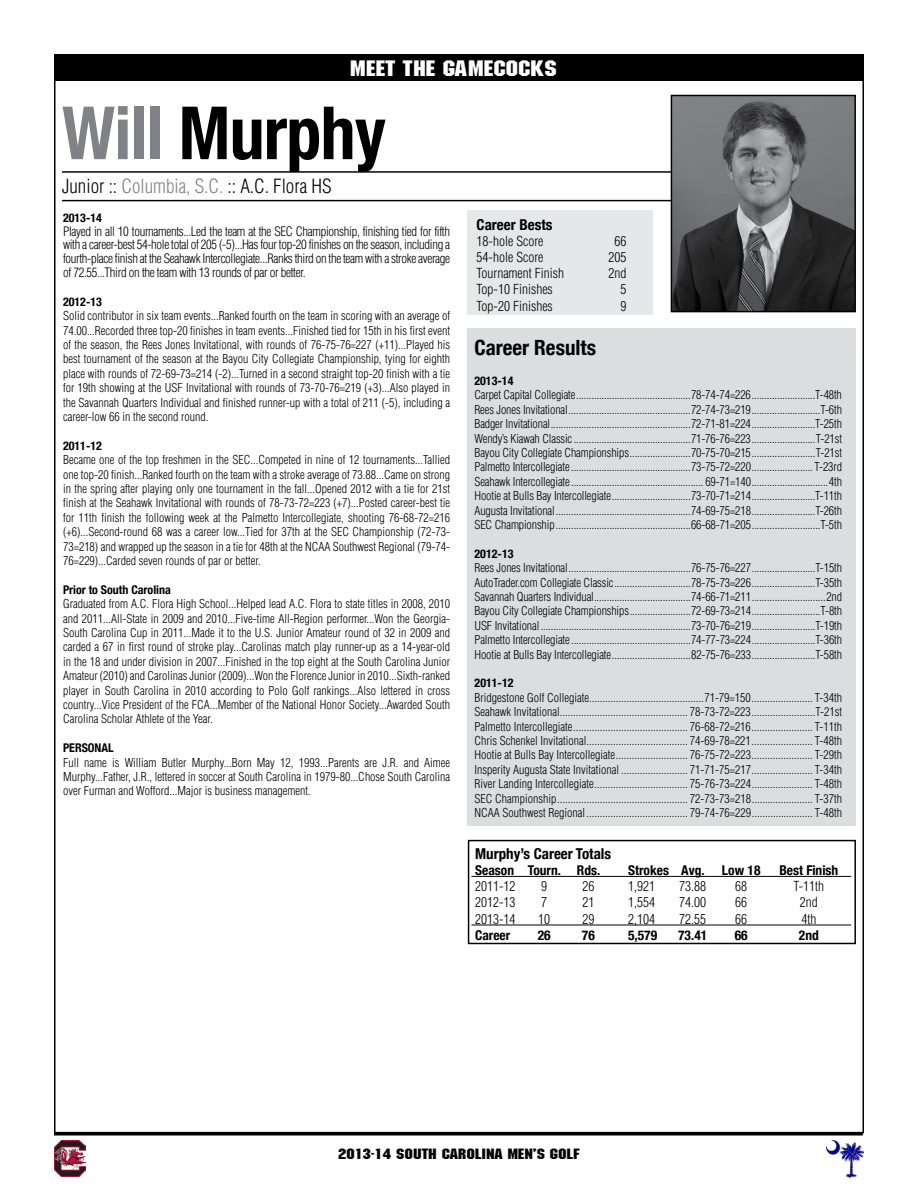
<style>
.page{position:relative;width:918px;height:1188px;background:#fff}
.page>*{position:absolute;margin:0;border:0;box-sizing:border-box;transform-origin:0 0}
.t1{font:700 condensed 73.5px "Helvetica Neue";letter-spacing:-.01em;color:#000;scale:.95 1}
.t2{font:27px "ATROX";color:#fff}
.t3{font:700 condensed 21px "Helvetica Neue";color:#000}
.t4{font:300 condensed 19.05px "Helvetica LT Std";color:#000}
.t5{font:18px "ATROX";color:#000}
.t6{font:700 condensed 15px "Helvetica Neue";color:#000}
.t7{font:300 condensed 13.5px "Helvetica LT Std";color:#000}
.t8{font:700 condensed 13.5px "Helvetica Neue";color:#000}
.t9{font:300 condensed 12.75px/13.8px "Helvetica LT Std";letter-spacing:-.025em;color:#000;text-align:justify}
.t10{font:300 condensed 12px/14.4px "Helvetica LT Std";color:#000;text-align:justify}
.t11{font:700 condensed 12px "Helvetica Neue";color:#000}
.s1{color:#808285}
</style>
<div class="page">
<svg style="left:54px;top:1133px;width:809px;height:3px;fill:#000"></svg>
<img style="left:827px;top:1140px;width:37px;height:37px">
<img style="left:54px;top:1140px;width:31px;height:36px">
<div style="left:55px;top:55px;width:808px;height:25px;background:#000"></div>
<div style="left:54px;top:54px;width:810px;height:27px;border:2px solid #000"></div>
<hr style="left:62px;top:171px;width:778px;height:2px;background:#000">
<hr style="left:62px;top:200px;width:775px;height:1px;background:#000">
<svg style="left:670px;top:94px;width:186px;height:219px"></svg>
<div style="left:468px;top:211px;width:185px;height:104px;background:#e6e7e8"></div>
<div style="left:468px;top:328px;width:388px;height:498px;background:#dcddde"></div>
<svg style="left:467px;top:839px;width:389px;height:106px"></svg>
<h2 class="t2" style="left:350px;top:54px;width:208px">meet the gamecocks</h2>
<h1 class="t1" style="left:62px;top:89px;width:342px"><span class="s1">Will</span> Murphy</h1>
<h3 class="t4" style="left:62px;top:175px;width:271px">Junior :: <span class="s1">Columbia, S.C.</span> :: A.C. Flora HS</h3>
<p class="t11" style="left:63px;top:211px;width:40px">2013-14</p>
<p class="t9" style="left:63px;top:224px;width:389px">Played in all 10 tournaments...Led the team at the SEC Championship, finishing tied for fifth with a career-best 54-hole total of 205 (-5)...Has four top-20 finishes on the season, including a fourth-place finish at the Seahawk Intercollegiate...Ranks third on the team with a stroke average of 72.55...Third on the team with 13 rounds of par or better.</p>
<p class="t11" style="left:63px;top:294px;width:40px">2012-13</p>
<p class="t10" style="left:63px;top:309px;width:389px">Solid contributor in six team events...Ranked fourth on the team in scoring with an average of 74.00...Recorded three top-20 finishes in team events...Finished tied for 15th in his first event of the season, the Rees Jones Invitational, with rounds of 76-75-76=227 (+11)...Played his best tournament of the season at the Bayou City Collegiate Championship, tying for eighth place with rounds of 72-69-73=214 (-2)...Turned in a second straight top-20 finish with a tie for 19th showing at the USF Invitational with rounds of 73-70-76=219 (+3)...Also played in the Savannah Quarters Individual and finished runner-up with a total of 211 (-5), including a career-low 66 in the second round.</p>
<p class="t11" style="left:63px;top:438px;width:40px">2011-12</p>
<p class="t10" style="left:63px;top:453px;width:389px">Became one of the top freshmen in the SEC...Competed in nine of 12 tournaments...Tallied one top-20 finish...Ranked fourth on the team with a stroke average of 73.88...Came on strong in the spring after playing only one tournament in the fall...Opened 2012 with a tie for 21st finish at the Seahawk Invitational with rounds of 78-73-72=223 (+7)...Posted career-best tie for 11th finish the following week at the Palmetto Intercollegiate, shooting 76-68-72=216 (+6)...Second-round 68 was a career low...Tied for 37th at the SEC Championship (72-73- 73=218) and wrapped up the season in a tie for 48th at the NCAA Southwest Regional (79-74- 76=229)...Carded seven rounds of par or better.</p>
<p class="t11" style="left:63px;top:582px;width:109px">Prior to South Carolina</p>
<p class="t10" style="left:63px;top:597px;width:389px">Graduated from A.C. Flora High School...Helped lead A.C. Flora to state titles in 2008, 2010 and 2011...All-State in 2009 and 2010...Five-time All-Region performer...Won the Georgia-South Carolina Cup in 2011...Made it to the U.S. Junior Amateur round of 32 in 2009 and carded a 67 in first round of stroke play...Carolinas match play runner-up as a 14-year-old in the 18 and under division in 2007...Finished in the top eight at the South Carolina Junior Amateur (2010) and Carolinas Junior (2009)...Won the Florence Junior in 2010...Sixth-ranked player in South Carolina in 2010 according to Polo Golf rankings...Also lettered in cross country...Vice President of the FCA...Member of the National Honor Society...Awarded South Carolina Scholar Athlete of the Year.</p>
<p class="t11" style="left:63px;top:741px;width:52px">PERSONAL</p>
<p class="t10" style="left:63px;top:755px;width:389px">Full name is William Butler Murphy...Born May 12, 1993...Parents are J.R. and Aimee Murphy...Father, J.R., lettered in soccer at South Carolina in 1979-80...Chose South Carolina over Furman and Wofford...Major is business management.</p>
<p class="t6" style="left:477px;top:215px;width:77px">Career Bests</p>
<p class="t7" style="left:477px;top:232px;width:68px">18-hole Score</p>
<p class="t7" style="left:615px;top:232px;width:13px">66</p>
<p class="t7" style="left:477px;top:249px;width:68px">54-hole Score</p>
<p class="t7" style="left:609px;top:249px;width:19px">205</p>
<p class="t7" style="left:477px;top:265px;width:89px">Tournament Finish</p>
<p class="t7" style="left:609px;top:265px;width:19px">2nd</p>
<p class="t7" style="left:477px;top:281px;width:78px">Top-10 Finishes</p>
<p class="t7" style="left:621px;top:281px;width:7px">5</p>
<p class="t7" style="left:477px;top:297px;width:78px">Top-20 Finishes</p>
<p class="t7" style="left:621px;top:297px;width:7px">9</p>
<h3 class="t3" style="left:474px;top:335px;width:123px">Career Results</h3>
<p class="t11" style="left:474px;top:374px;width:40px">2013-14</p>
<p class="t10" style="left:474px;top:388px;width:369px">Carpet Capital Collegiate.............................................78-74-74=226.........................T-48th Rees Jones Invitational................................................72-74-73=219...........................T-6th Badger Invitational.......................................................72-71-81=224.........................T-25th Wendy’s Kiawah Classic..............................................71-76-76=223.........................T-21st Bayou City Collegiate Championships........................70-75-70=215.........................T-21st Palmetto Intercollegiate...............................................73-75-72=220........................ T-23rd Seahawk Intercollegiate.................................................... 69-71=140..............................4th Hootie at Bulls Bay Intercollegiate...............................73-70-71=214.........................T-11th Augusta Invitational.....................................................74-69-75=218.........................T-26th SEC Championship.....................................................66-68-71=205...........................T-5th</p>
<p class="t11" style="left:475px;top:546px;width:40px">2012-13</p>
<p class="t10" style="left:475px;top:561px;width:369px">Rees Jones Invitational................................................76-75-76=227.........................T-15th AutoTrader.com Collegiate Classic..............................78-75-73=226.........................T-35th Savannah Quarters Individual......................................74-66-71=211.............................2nd Bayou City Collegiate Championships........................72-69-73=214...........................T-8th USF Invitational...........................................................73-70-76=219.........................T-19th Palmetto Intercollegiate...............................................74-77-73=224.........................T-36th Hootie at Bulls Bay Intercollegiate...............................82-75-76=233.........................T-58th</p>
<p class="t11" style="left:475px;top:676px;width:40px">2011-12</p>
<p class="t10" style="left:475px;top:690px;width:369px">Bridgestone Golf Collegiate...........................................71-79=150....................... T-34th Seahawk Invitational................................................ 78-73-72=223........................T-21st Palmetto Intercollegiate........................................... 76-68-72=216....................... T-11th Chris Schenkel Invitational...................................... 74-69-78=221....................... T-48th Hootie at Bulls Bay Intercollegiate........................... 76-75-72=223....................... T-29th Insperity Augusta State Invitational ......................... 71-71-75=217....................... T-34th River Landing Intercollegiate................................... 75-76-73=224....................... T-48th SEC Championship................................................. 72-73-73=218....................... T-37th NCAA Southwest Regional...................................... 79-74-76=229....................... T-48th</p>
<p class="t6" style="left:475px;top:844px;width:137px">Murphy’s Career Totals</p>
<p class="t8" style="left:475px;top:862px;width:127px">Season Tourn. Rds.</p>
<p class="t8" style="left:628px;top:862px;width:78px">Strokes Avg.</p>
<p class="t8" style="left:722px;top:862px;width:40px">Low 18</p>
<p class="t8" style="left:779px;top:862px;width:60px">Best Finish</p>
<p class="t7" style="left:475px;top:878px;width:42px">2011-12</p>
<p class="t7" style="left:541px;top:878px;width:7px">9</p>
<p class="t7" style="left:582px;top:878px;width:13px">26</p>
<p class="t7" style="left:628px;top:878px;width:28px">1,921</p>
<p class="t7" style="left:679px;top:878px;width:28px">73.88</p>
<p class="t7" style="left:735px;top:878px;width:13px">68</p>
<p class="t7" style="left:794px;top:878px;width:32px">T-11th</p>
<p class="t7" style="left:475px;top:894px;width:42px">2012-13</p>
<p class="t7" style="left:541px;top:894px;width:7px">7</p>
<p class="t7" style="left:582px;top:894px;width:13px">21</p>
<p class="t7" style="left:628px;top:894px;width:28px">1,554</p>
<p class="t7" style="left:679px;top:894px;width:28px">74.00</p>
<p class="t7" style="left:735px;top:894px;width:13px">66</p>
<p class="t7" style="left:800px;top:894px;width:19px">2nd</p>
<p class="t7" style="left:475px;top:910px;width:42px">2013-14</p>
<p class="t7" style="left:538px;top:910px;width:13px">10</p>
<p class="t7" style="left:582px;top:910px;width:13px">29</p>
<p class="t7" style="left:628px;top:910px;width:28px">2,104</p>
<p class="t7" style="left:679px;top:910px;width:28px">72.55</p>
<p class="t7" style="left:735px;top:910px;width:13px">66</p>
<p class="t7" style="left:801px;top:910px;width:16px">4th</p>
<p class="t8" style="left:475px;top:927px;width:37px">Career</p>
<p class="t8" style="left:538px;top:927px;width:14px">26</p>
<p class="t8" style="left:582px;top:927px;width:14px">76</p>
<p class="t8" style="left:628px;top:927px;width:31px">5,579</p>
<p class="t8" style="left:678px;top:927px;width:31px">73.41</p>
<p class="t8" style="left:735px;top:927px;width:14px">66</p>
<p class="t8" style="left:799px;top:927px;width:21px">2nd</p>
<h3 class="t5" style="left:338px;top:1144px;width:243px">2013-14 SOUTH CAROLINA men’s golf</h3>
</div>
